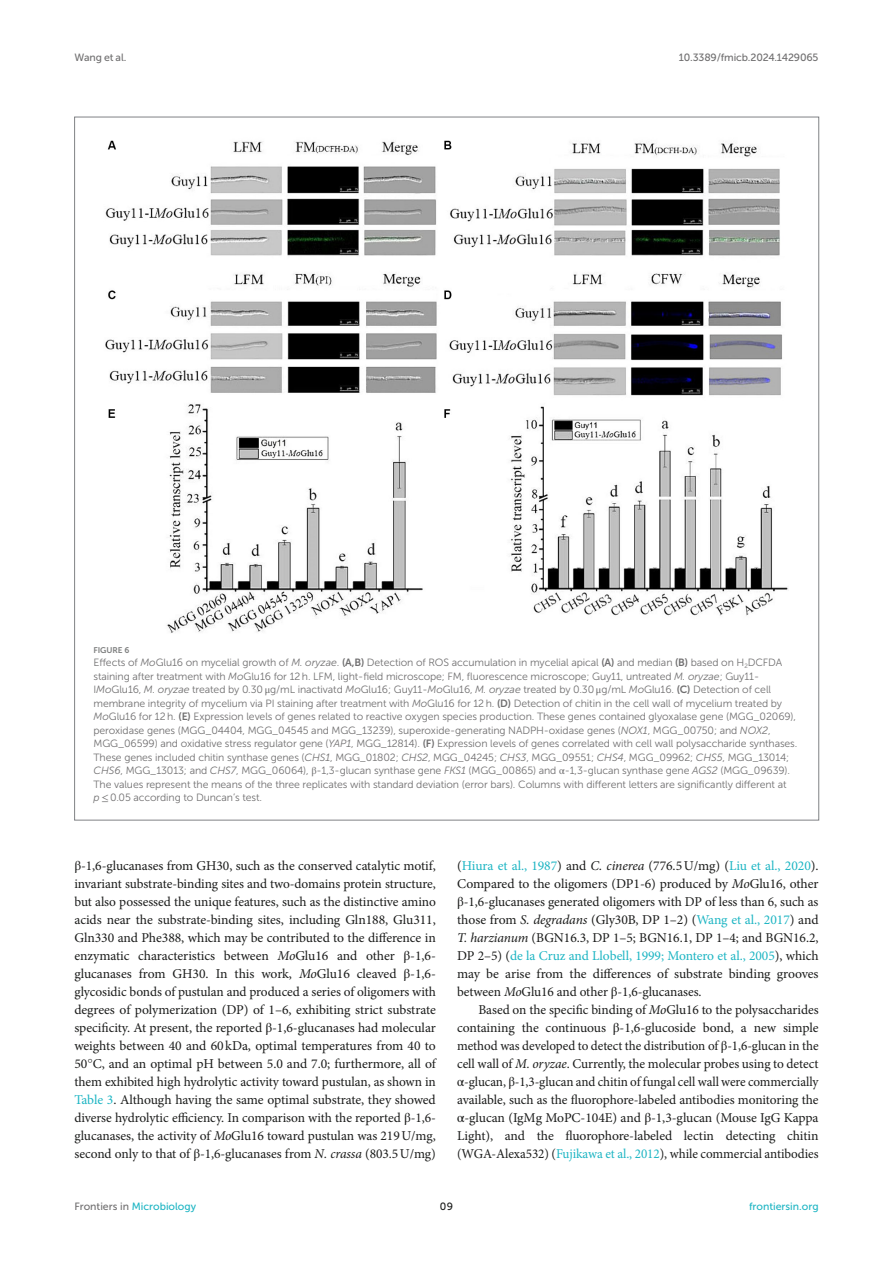
<style>
.page{position:relative;width:893px;height:1263px;background:#fff}
.page>*{position:absolute;margin:0;border:0;box-sizing:border-box;transform-origin:0 0}
.TEXT_FLUSH{font:13.5px/18px "Minion Pro";letter-spacing:-.005em;color:#1b1c1b;text-align:justify}
.TEXT{font:13.5px/18px "Minion Pro";letter-spacing:-.005em;color:#1b1c1b;text-align:justify}
.FIG_LEG{font:10.5px/13.5px "Museo Sans 300";letter-spacing:-.01em;color:#706f70}
.t1{font:10.5px "Museo Sans 500";color:#1db5c3}
.t2{font:10.5px "Museo Sans 500";letter-spacing:-.015em;color:#706f70}
.t3{font:10.5px "Museo Sans 500";color:#1b1c1b}
.FIG_HD{font:8.25px "Museo Sans 700";letter-spacing:-.01em;color:#7e7f7f}
.s1{font-style:italic}
.s2{font-family:"Museo Sans 700"}
.s3{font-family:"STIX General"}
.s4{font-family:"STIX"}
.s5{color:#1db5c3}
.s6{color:#706f70}
</style>
<div class="page">
<img style="left:105px;top:140px;width:683px;height:493px">
<p class="t2" style="left:74px;top:51px;width:53px">Wang et al.</p>
<p class="t2" style="left:679px;top:51px;width:141px">10.3389/fmicb.2024.1429065</p>
<p class="FIG_HD" style="left:94px;top:645px;width:37px">FIGURE 6</p>
<p class="FIG_LEG" style="left:94px;top:656px;width:705px">Effects of <span class="s1">Mo</span>Glu16 on mycelial growth of <span class="s1">M. oryzae</span>. <span class="s2">(A,B)</span> Detection of ROS accumulation in mycelial apical <span class="s2">(A)</span> and median <span class="s2">(B)</span> based on H<sub>2</sub>DCFDA staining after treatment with <span class="s1">Mo</span>Glu16 for 12 h. LFM, light-field microscope; FM, fluorescence microscope; Guy11, untreated <span class="s1">M. oryzae</span>; Guy11- I<span class="s1">Mo</span>Glu16, <span class="s1">M. oryzae</span> treated by 0.30 <span class="s3">μ</span>g/mL inactivatd <span class="s1">Mo</span>Glu16; Guy11-<span class="s1">Mo</span>Glu16, <span class="s1">M. oryzae</span> treated by 0.30 <span class="s3">μ</span>g/mL <span class="s1">Mo</span>Glu16. <span class="s2">(C)</span> Detection of cell membrane integrity of mycelium via PI staining after treatment with <span class="s1">Mo</span>Glu16 for 12 h. <span class="s2">(D)</span> Detection of chitin in the cell wall of mycelium treated by <span class="s1">Mo</span>Glu16 for 12 h. <span class="s2">(E)</span> Expression levels of genes related to reactive oxygen species production. These genes contained glyoxalase gene (MGG_02069), peroxidase genes (MGG_04404, MGG_04545 and MGG_13239), superoxide-generating NADPH-oxidase genes (<span class="s1">NOX1</span>, MGG_00750; and <span class="s1">NOX2</span>, MGG_06599) and oxidative stress regulator gene (<span class="s1">YAP1</span>, MGG_12814). <span class="s2">(F)</span> Expression levels of genes correlated with cell wall polysaccharide synthases.<br>These genes included chitin synthase genes (<span class="s1">CHS1</span>, MGG_01802; <span class="s1">CHS2</span>, MGG_04245; <span class="s1">CHS3</span>, MGG_09551; <span class="s1">CHS4</span>, MGG_09962; <span class="s1">CHS5</span>, MGG_13014; <span class="s1">CHS6</span>, MGG_13013; and <span class="s1">CHS7</span>, MGG_06064), <span class="s3">β</span>-1,3-glucan synthase gene <span class="s1">FKS1</span> (MGG_00865) and <span class="s3">α</span>-1,3-glucan synthase gene <span class="s1">AGS2</span> (MGG_09639).<br>The values represent the means of the three replicates with standard deviation (error bars). Columns with different letters are significantly different at<br><span class="s1">p</span> <span class="s3">≤</span> 0.05 according to Duncan’s test.</p>
<p class="TEXT_FLUSH" style="left:74px;top:857px;width:363px"><span class="s3">β</span>-1,6-glucanases from GH30, such as the conserved catalytic motif, invariant substrate-binding sites and two-domains protein structure, but also possessed the unique features, such as the distinctive amino acids near the substrate-binding sites, including Gln188, Glu311, Gln330 and Phe388, which may be contributed to the difference in enzymatic characteristics between <span class="s1">Mo</span>Glu16 and other <span class="s3">β</span>-1,6- glucanases from GH30. In this work, <span class="s1">Mo</span>Glu16 cleaved <span class="s3">β</span>-1,6- glycosidic bonds of pustulan and produced a series of oligomers with degrees of polymerization (DP) of 1–6, exhibiting strict substrate specificity. At present, the reported <span class="s3">β</span>-1,6-glucanases had molecular weights between 40 and 60kDa, optimal temperatures from 40 to 50<span class="s4">°</span>C, and an optimal pH between 5.0 and 7.0; furthermore, all of them exhibited high hydrolytic activity toward pustulan, as shown in <span class="s5">Table 3</span>. Although having the same optimal substrate, they showed diverse hydrolytic efficiency. In comparison with the reported <span class="s3">β</span>-1,6- glucanases, the activity of <span class="s1">Mo</span>Glu16 toward pustulan was 219U/mg, second only to that of <span class="s3">β</span>-1,6-glucanases from <span class="s1">N. crassa</span> (803.5U/mg)</p>
<p class="TEXT_FLUSH" style="left:457px;top:857px;width:363px">(<span class="s5">Hiura et al., 1987</span>) and <span class="s1">C. cinerea</span> (776.5U/mg) (<span class="s5">Liu et al., 2020</span>).<br>Compared to the oligomers (DP1-6) produced by <span class="s1">Mo</span>Glu16, other <span class="s3">β</span>-1,6-glucanases generated oligomers with DP of less than 6, such as those from <span class="s1">S. degradans</span> (Gly30B, DP 1–2) (<span class="s5">Wang et al., 2017</span>) and <span class="s1">T. harzianum</span> (BGN16.3, DP 1–5; BGN16.1, DP 1–4; and BGN16.2, DP 2–5) (<span class="s5">de la Cruz and Llobell, 1999; Montero et al., 2005</span>), which may be arise from the differences of substrate binding grooves between <span class="s1">Mo</span>Glu16 and other <span class="s3">β</span>-1,6-glucanases.</p>
<p class="TEXT" style="left:457px;top:1001px;width:363px;text-indent:21px">Based on the specific binding of <span class="s1">Mo</span>Glu16 to the polysaccharides containing the continuous <span class="s3">β</span>-1,6-glucoside bond, a new simple method was developed to detect the distribution of <span class="s3">β</span>-1,6-glucan in the cell wall of <span class="s1">M. oryzae</span>. Currently, the molecular probes using to detect <span class="s3">α</span>-glucan, <span class="s3">β</span>-1,3-glucan and chitin of fungal cell wall were commercially available, such as the fluorophore-labeled antibodies monitoring the <span class="s3">α</span>-glucan (IgMg MoPC-104E) and <span class="s3">β</span>-1,3-glucan (Mouse IgG Kappa Light), and the fluorophore-labeled lectin detecting chitin (WGA-Alexa532) (<span class="s5">Fujikawa et al., 2012</span>), while commercial antibodies</p>
<p class="t1" style="left:74px;top:1200px;width:123px"><span class="s6">Frontiers in</span> Microbiology</p>
<p class="t3" style="left:440px;top:1200px;width:15px">09</p>
<p class="t1" style="left:749px;top:1200px;width:71px">frontiersin.org</p>
</div>
